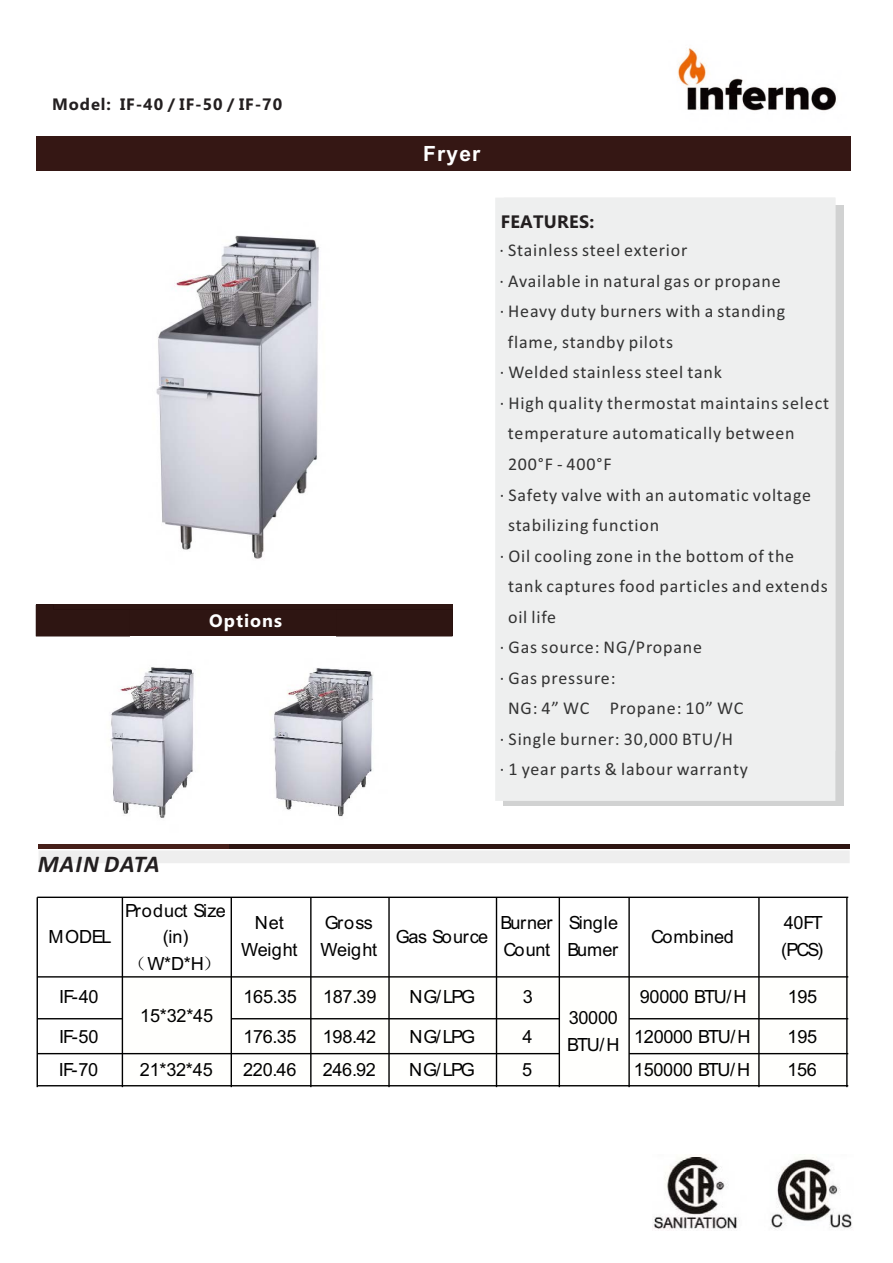
<style>
.page{position:relative;width:893px;height:1263px;background:#fff}
.page>*{position:absolute;margin:0;border:0;box-sizing:border-box;transform-origin:0 0}
.t1{font:italic 700 24px "Calibri";letter-spacing:.035em;color:#231f20}
.t2{font:700 21px "Arial";letter-spacing:.055em;color:#fff}
.t3{font:18.15px/26.5px "Arial";letter-spacing:-.02em;color:#000}
.t4{font:18.15px "Arial";letter-spacing:.01em;color:#000}
.t5{font:18px "Calibri";letter-spacing:.045em;color:#333}
.t6{font:700 18px "Ebrima";letter-spacing:.015em;color:#231f20}
.t7{font:700 18px "Ebrima";letter-spacing:.055em;color:#fff}
.t8{font:700 16.5px "Ebrima";letter-spacing:.055em;color:#231f20}
.s1{font-family:"Sim Sun"}
</style>
<div class="page">
<div style="left:36px;top:136px;width:815px;height:35px;background:#351714"></div>
<div style="left:504px;top:205px;width:340px;height:601px;background:#d1d2d2"></div>
<div style="left:495px;top:198px;width:340px;height:603px;background:#eeefef"></div>
<div style="left:504px;top:198px;width:331px;height:553px;background:#eeefef"></div>
<div style="left:39px;top:850px;width:811px;height:13px;background:#eee"></div>
<div style="left:39px;top:844px;width:811px;height:5px;background:#2e1512"></div>
<img style="left:677px;top:48px;width:159px;height:63px">
<div style="left:39px;top:844px;width:190px;height:5px;background:#461f19"></div>
<div style="left:36px;top:605px;width:416px;height:31px;background:#2e1512"></div>
<img style="left:156px;top:235px;width:163px;height:324px">
<img style="left:110px;top:667px;width:84px;height:151px">
<img style="left:272px;top:668px;width:101px;height:149px">
<img style="left:653px;top:1157px;width:199px;height:73px">
<hr style="left:37px;top:896px;width:811px;height:2px;background:#000">
<hr style="left:37px;top:976px;width:811px;height:1px;background:#000">
<hr style="left:37px;top:1018px;width:85px;height:1px;background:#000">
<hr style="left:231px;top:1018px;width:328px;height:1px;background:#000">
<hr style="left:629px;top:1018px;width:219px;height:1px;background:#000">
<hr style="left:37px;top:1053px;width:522px;height:1px;background:#000">
<hr style="left:629px;top:1053px;width:219px;height:1px;background:#000">
<hr style="left:37px;top:1085px;width:811px;height:1px;background:#000">
<hr style="left:37px;top:897px;width:1px;height:190px;background:#000">
<hr style="left:122px;top:897px;width:1px;height:190px;background:#000">
<hr style="left:231px;top:897px;width:1px;height:190px;background:#000">
<hr style="left:310px;top:897px;width:2px;height:190px;background:#000">
<hr style="left:388px;top:897px;width:2px;height:190px;background:#000">
<hr style="left:496px;top:897px;width:1px;height:190px;background:#000">
<hr style="left:559px;top:897px;width:1px;height:190px;background:#000">
<hr style="left:628px;top:897px;width:2px;height:190px;background:#000">
<hr style="left:758px;top:897px;width:2px;height:190px;background:#000">
<hr style="left:846px;top:897px;width:2px;height:190px;background:#000">
<p class="t8" style="left:52px;top:98px;width:231px">Model: IF-40 / IF-50 / IF-70</p>
<p class="t7" style="left:209px;top:614px;width:74px">Options</p>
<p class="t2" style="left:423px;top:145px;width:59px">Fryer</p>
<p class="t6" style="left:501px;top:214px;width:95px">FEATURES:</p>
<p class="t5" style="left:500px;top:243px;width:189px">· Stainless steel exterior</p>
<p class="t5" style="left:500px;top:273px;width:283px">· Available in natural gas or propane</p>
<p class="t5" style="left:500px;top:304px;width:287px">· Heavy duty burners with a standing</p>
<p class="t5" style="left:508px;top:334px;width:167px">flame, standby pilots</p>
<p class="t5" style="left:500px;top:365px;width:224px">· Welded stainless steel tank</p>
<p class="t5" style="left:500px;top:395px;width:331px">· High quality thermostat maintains select</p>
<p class="t5" style="left:508px;top:426px;width:288px">temperature automatically between</p>
<p class="t5" style="left:508px;top:456px;width:105px">200°F - 400°F</p>
<p class="t5" style="left:500px;top:487px;width:313px">· Safety valve with an automatic voltage</p>
<p class="t5" style="left:508px;top:518px;width:153px">stabilizing function</p>
<p class="t5" style="left:500px;top:548px;width:296px">· Oil cooling zone in the bottom of the</p>
<p class="t5" style="left:508px;top:579px;width:321px">tank captures food particles and extends</p>
<p class="t5" style="left:508px;top:609px;width:50px">oil life</p>
<p class="t5" style="left:500px;top:640px;width:204px">· Gas source: NG/Propane</p>
<p class="t5" style="left:500px;top:670px;width:117px">· Gas pressure:</p>
<p class="t5" style="left:508px;top:701px;width:237px">NG: 4” WC Propane: 10” WC</p>
<p class="t5" style="left:500px;top:731px;width:235px">· Single burner: 30,000 BTU/H</p>
<p class="t5" style="left:500px;top:762px;width:249px">· 1 year parts &amp; labour warranty</p>
<h1 class="t1" style="left:38px;top:854px;width:123px">MAIN DATA</h1>
<p class="t3" style="left:48px;top:925px;width:65px">MODEL</p>
<p class="t3" style="left:125px;top:899px;width:102px;text-align:center">Product Size (in)<span class="s1">（</span>W*D*H<span class="s1">）</span></p>
<p class="t3" style="left:241px;top:911px;width:58px;text-align:center">Net<br>Weight</p>
<p class="t3" style="left:321px;top:911px;width:58px">Gross<br>Weight</p>
<p class="t3" style="left:396px;top:925px;width:94px">Gas Source</p>
<p class="t3" style="left:501px;top:911px;width:54px">Burner<br>Count</p>
<p class="t3" style="left:567px;top:911px;width:52px">Single<br>Bumer</p>
<p class="t4" style="left:651px;top:930px;width:84px">Combined</p>
<p class="t3" style="left:781px;top:911px;width:44px">40FT (PCS)</p>
<p class="t3" style="left:59px;top:985px;width:41px">IF-40</p>
<p class="t3" style="left:244px;top:985px;width:55px">165.35</p>
<p class="t3" style="left:323px;top:985px;width:55px">187.39</p>
<p class="t3" style="left:410px;top:985px;width:67px">NG/ LPG</p>
<p class="t3" style="left:523px;top:985px;width:12px">3</p>
<p class="t3" style="left:640px;top:985px;width:108px">90000 BTU/H</p>
<p class="t3" style="left:788px;top:985px;width:31px">195</p>
<p class="t3" style="left:140px;top:1003px;width:74px">15*32*45</p>
<p class="t3" style="left:567px;top:1006px;width:54px">30000<br>BTU/ H</p>
<p class="t3" style="left:59px;top:1024px;width:41px">IF-50</p>
<p class="t3" style="left:243px;top:1024px;width:55px">176.35</p>
<p class="t3" style="left:323px;top:1024px;width:55px">198.42</p>
<p class="t3" style="left:409px;top:1024px;width:67px">NG/ LPG</p>
<p class="t3" style="left:522px;top:1024px;width:12px">4</p>
<p class="t3" style="left:634px;top:1024px;width:118px">120000 BTU/H</p>
<p class="t3" style="left:788px;top:1024px;width:31px">195</p>
<p class="t3" style="left:59px;top:1058px;width:41px">IF-70</p>
<p class="t3" style="left:140px;top:1058px;width:74px">21*32*45</p>
<p class="t3" style="left:243px;top:1058px;width:55px">220.46</p>
<p class="t3" style="left:323px;top:1058px;width:55px">246.92</p>
<p class="t3" style="left:409px;top:1058px;width:67px">NG/ LPG</p>
<p class="t3" style="left:522px;top:1058px;width:12px">5</p>
<p class="t3" style="left:634px;top:1058px;width:118px">150000 BTU/H</p>
<p class="t3" style="left:787px;top:1058px;width:31px">156</p>
</div>
